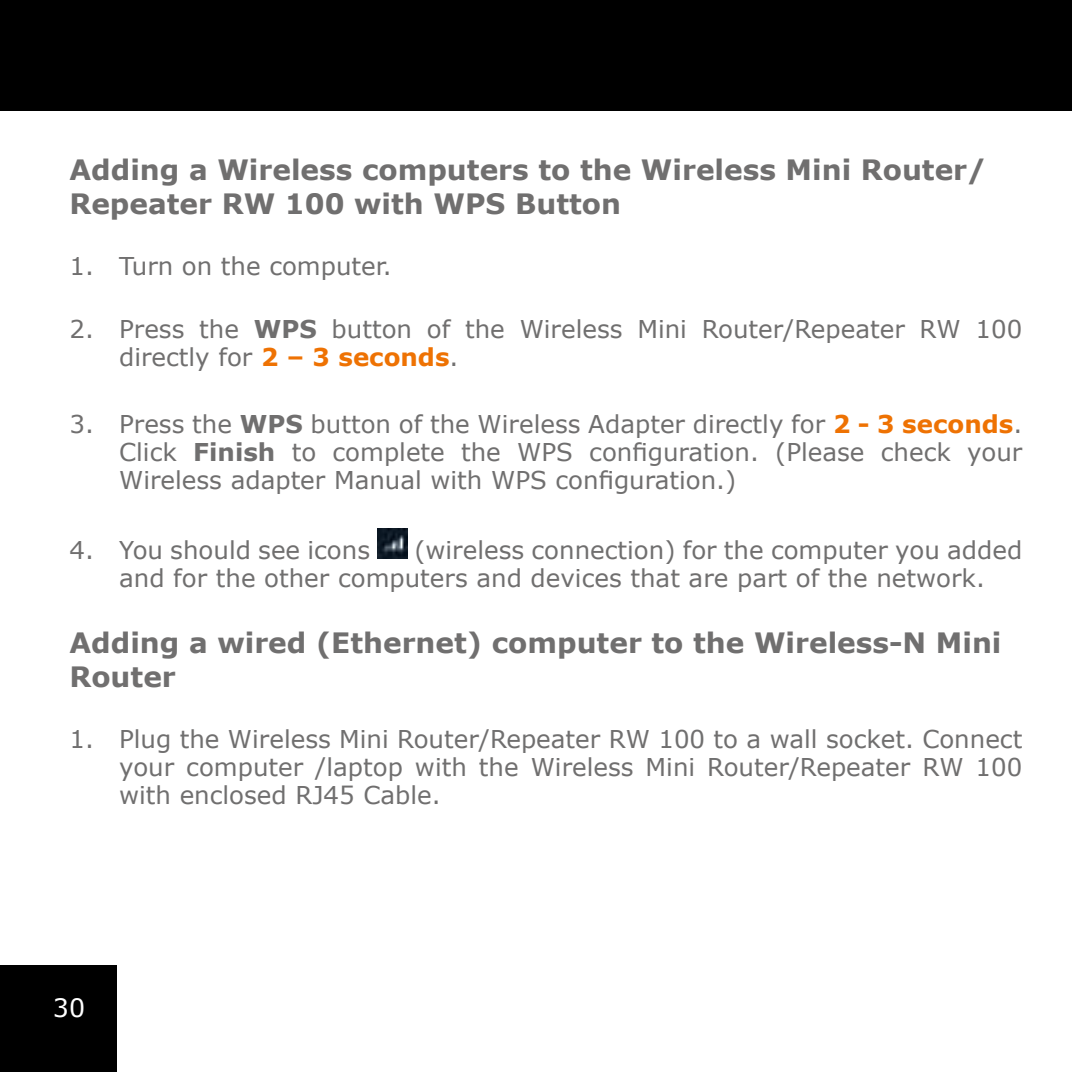
<style>
.page{position:relative;width:1072px;height:1072px;background:#fff}
.page>*{position:absolute;margin:0;border:0;box-sizing:border-box;transform-origin:0 0}
.t1{font:700 28px/33.6px "Verdana";color:#706f6f}
.t2{font:25.2px "Verdana";color:#fff}
.t3{font:24.5px/28px "Verdana";color:#706f6f}
.s1{font-weight:700}
.s2{font-weight:700;color:#ee7203}
</style>
<div class="page">
<div style="left:0;top:0;width:1071px;height:110px;background:#000"></div>
<div style="left:0;top:965px;width:116px;height:106px;background:#000"></div>
<img style="left:377px;top:529px;width:30px;height:29px">
<p class="t1" style="left:69px;top:153px;width:918px">Adding a Wireless computers to the Wireless Mini Router/<br>Repeater RW 100 with WPS Button</p>
<p class="t3" style="left:69px;top:252px;width:318px">1. Turn on the computer.</p>
<p class="t3" style="left:119px;top:315px;width:904px;text-indent:-50px">2. Press the <span class="s1">WPS</span> button of the Wireless Mini Router/Repeater RW 100 directly for <span class="s2">2 – 3 seconds</span>.</p>
<p class="t3" style="left:119px;top:409px;width:904px;text-indent:-50px">3. Press the <span class="s1">WPS</span> button of the Wireless Adapter directly for <span class="s2">2 - 3 seconds</span>.<br>Click <span class="s1">Finish</span> to complete the WPS configuration. (Please check your<br>Wireless adapter Manual with WPS configuration.)</p>
<p class="t3" style="left:119px;top:535px;width:904px;text-indent:295px">(wireless connection) for the computer you added and for the other computers and devices that are part of the network.</p>
<p class="t3" style="left:69px;top:535px;width:302px">4. You should see icons</p>
<p class="t1" style="left:69px;top:625px;width:933px">Adding a wired (Ethernet) computer to the Wireless-N Mini<br>Router</p>
<p class="t3" style="left:119px;top:724px;width:904px;text-align:justify;text-indent:-50px">1. Plug the Wireless Mini Router/Repeater RW 100 to a wall socket. Connect your computer /laptop with the Wireless Mini Router/Repeater RW 100 with enclosed RJ45 Cable.</p>
<p class="t2" style="left:53px;top:990px;width:34px">30</p>
</div>
